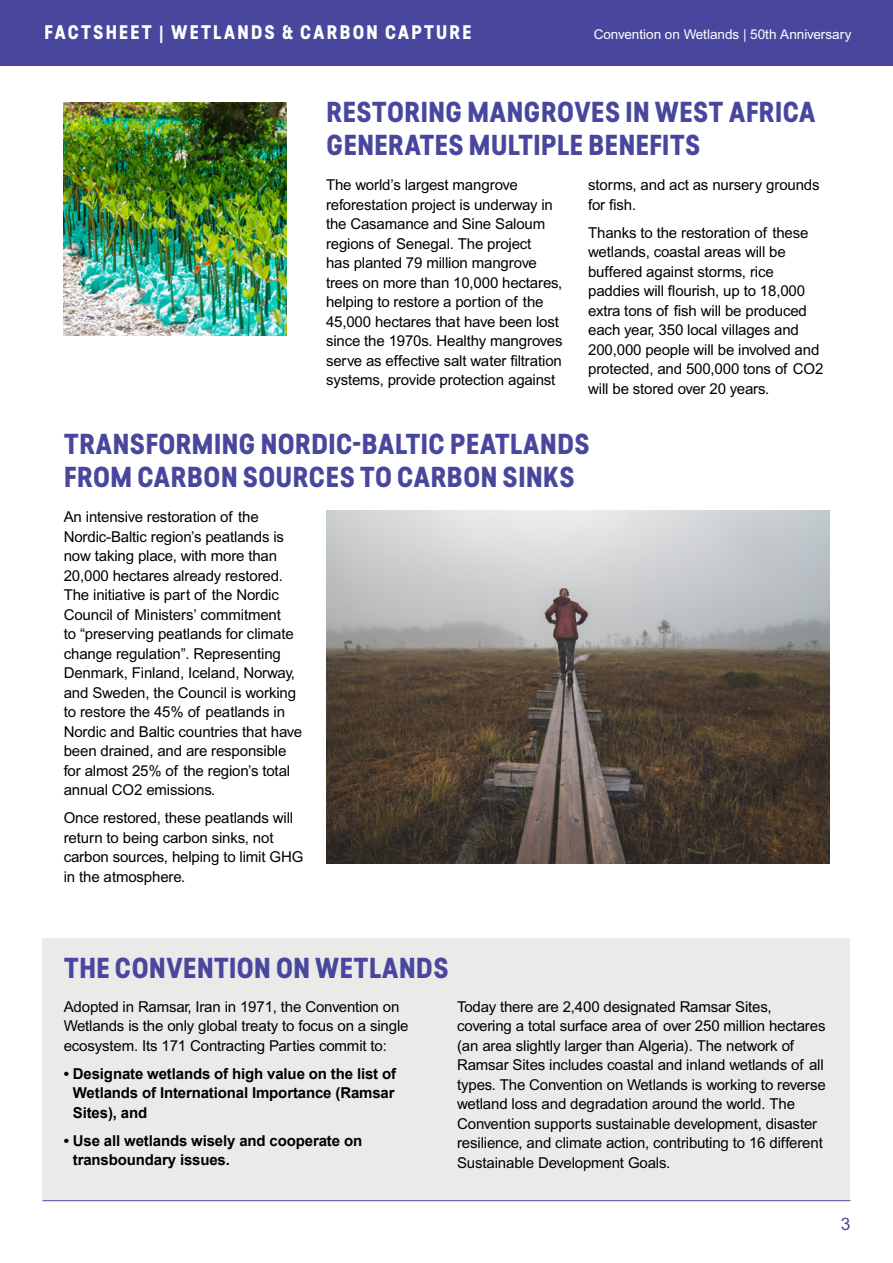
<style>
.page{position:relative;width:893px;height:1263px;background:#fff}
.page>*{position:absolute;margin:0;border:0;box-sizing:border-box;transform-origin:0 0}
.t1{font:700 27px/33px "Predige";letter-spacing:.02em;color:#49479d}
.t2{font:700 18.45px "Predige";letter-spacing:.12em;color:#fff}
.t3{font:17.4px "Arial";color:#49479d}
.t4{font:15px/19.5px "Arial";letter-spacing:-.01em;color:#000}
.t5{font:700 15px/19.5px "Arial";letter-spacing:-.01em;color:#000;text-align:justify}
.t6{font:13.5px "Arial";color:#fff}
.s1{font-family:"Arial"}
</style>
<div class="page">
<img style="left:64px;top:102px;width:222px;height:234px">
<div style="left:43px;top:938px;width:807px;height:263px;background:#ebeae9"></div>
<hr style="left:43px;top:1200px;width:807px;height:1px;background:#49479d">
<div style="left:0;top:0;width:893px;height:66px;background:#49479d"></div>
<img style="left:326px;top:510px;width:503px;height:354px">
<p class="t2" style="left:45px;top:19px;width:428px">FACTSHEET <span class="s1">|</span> WETLANDS &amp; CARBON CAPTURE</p>
<p class="t6" style="left:594px;top:26px;width:259px">Convention on Wetlands | 50th Anniversary</p>
<h1 class="t1" style="left:327px;top:96px;width:491px">RESTORING MANGROVES IN WEST AFRICA<br>GENERATES MULTIPLE BENEFITS</h1>
<p class="t4" style="left:326px;top:175px;width:238px">The world’s largest mangrove reforestation project is underway in the Casamance and Sine Saloum regions of Senegal. The project<br>has planted 79 million mangrove trees on more than 10,000 hectares, helping to restore a portion of the 45,000 hectares that have been lost since the 1970s. Healthy mangroves serve as effective salt water filtration systems, provide protection against</p>
<p class="t4" style="left:588px;top:175px;width:233px">storms, and act as nursery grounds for fish.</p>
<p class="t4" style="left:588px;top:223px;width:237px">Thanks to the restoration of these wetlands, coastal areas will be buffered against storms, rice paddies will flourish, up to 18,000 extra tons of fish will be produced each year, 350 local villages and 200,000 people will be involved and protected, and 500,000 tons of CO2 will be stored over 20 years.</p>
<h1 class="t1" style="left:64px;top:428px;width:527px">TRANSFORMING NORDIC-BALTIC PEATLANDS<br>FROM CARBON SOURCES TO CARBON SINKS</h1>
<p class="t4" style="left:64px;top:507px;width:240px">An intensive restoration of the Nordic-Baltic region’s peatlands is now taking place, with more than 20,000 hectares already restored.<br>The initiative is part of the Nordic Council of Ministers’ commitment<br>to “preserving peatlands for climate change regulation”. Representing Denmark, Finland, Iceland, Norway, and Sweden, the Council is working to restore the 45% of peatlands in Nordic and Baltic countries that have been drained, and are responsible for almost 25% of the region’s total annual CO2 emissions.</p>
<p class="t4" style="left:64px;top:808px;width:241px">Once restored, these peatlands will return to being carbon sinks, not carbon sources, helping to limit GHG in the atmosphere.</p>
<h1 class="t1" style="left:64px;top:952px;width:386px">THE CONVENTION ON WETLANDS</h1>
<p class="t4" style="left:64px;top:997px;width:346px">Adopted in Ramsar, Iran in 1971, the Convention on<br>Wetlands is the only global treaty to focus on a single ecosystem. Its 171 Contracting Parties commit to:</p>
<p class="t5" style="left:73px;top:1064px;width:325px;text-indent:-9px">• Designate wetlands of high value on the list of Wetlands of International Importance (Ramsar Sites), and</p>
<p class="t5" style="left:73px;top:1131px;width:291px;text-indent:-9px">• Use all wetlands wisely and cooperate on transboundary issues.</p>
<p class="t4" style="left:457px;top:997px;width:370px">Today there are 2,400 designated Ramsar Sites, covering a total surface area of over 250 million hectares (an area slightly larger than Algeria). The network of Ramsar Sites includes coastal and inland wetlands of all types. The Convention on Wetlands is working to reverse wetland loss and degradation around the world. The Convention supports sustainable development, disaster resilience, and climate action, contributing to 16 different Sustainable Development Goals.</p>
<p class="t3" style="left:841px;top:1214px;width:11px">3</p>
</div>
